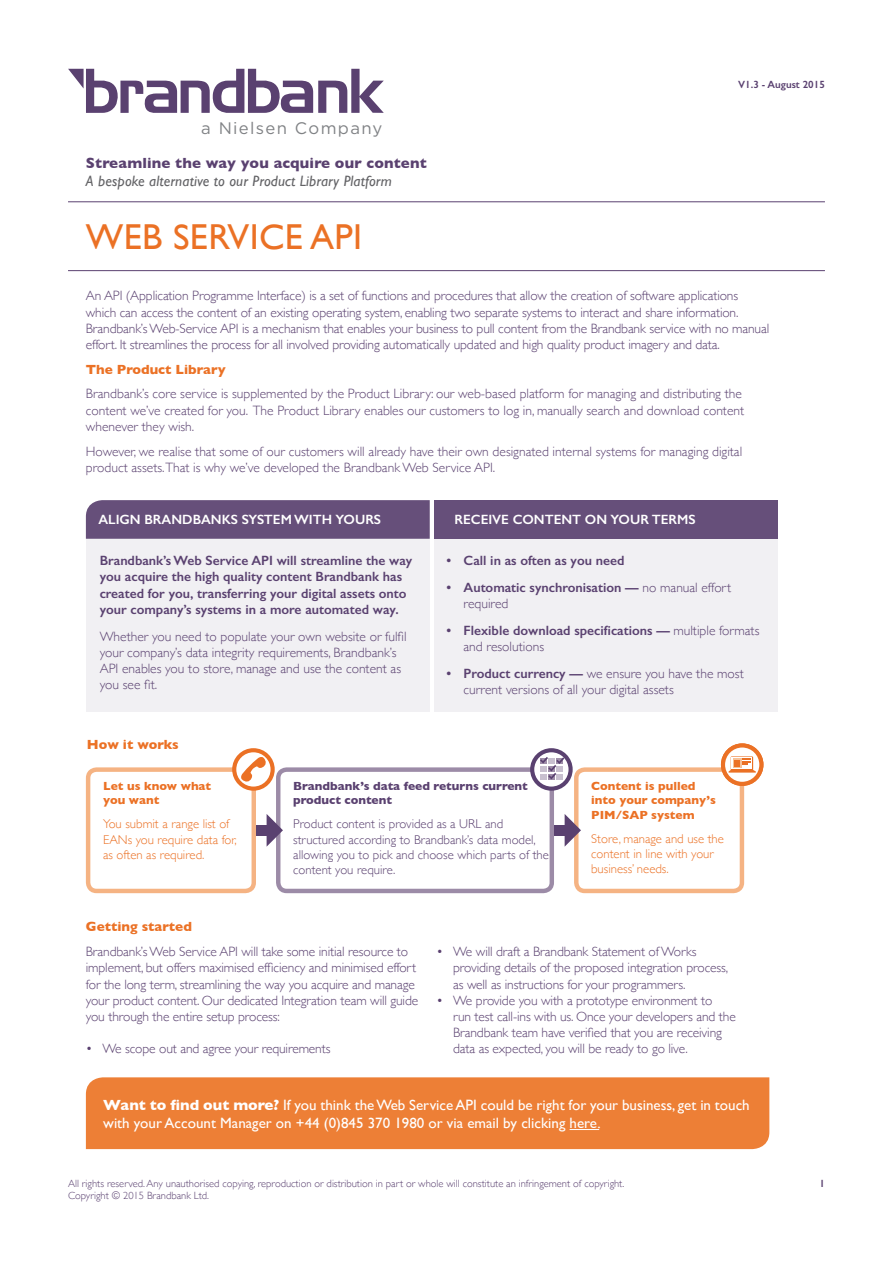
<style>
.page{position:relative;width:893px;height:1263px;background:#fff}
.page>*{position:absolute;margin:0;border:0;box-sizing:border-box;transform-origin:0 0}
._1_-_Title{font:36px "Gill Sans";letter-spacing:.01em;color:#eb7125}
.t1{font:16.65px "Gotham";letter-spacing:.08em;color:#808285}
._2_-_Body_Title{font:15px/18px "Gill Sans";color:#fff}
._1_-_Document_Descri{font:italic 15px "Gill Sans";letter-spacing:.01em;color:#636366}
._1_-_Document_Name{font:700 15px "Gill Sans";letter-spacing:.01em;color:#5a4170}
._2_-_Body_Copy{font:300 13.5px/16.2px "Gill Sans";letter-spacing:-.01em;color:#5a4170}
._2_-_Caption_Bullete{font:600 13.5px/16.2px "Gill Sans";color:#5a4170}
._2_-_Caption_Bullete-2{font:300 13.5px/16.2px "Gill Sans";color:#5a4170}
._2_-_Caption_Title{font:600 13.5px "Gill Sans";color:#fff}
._2_-_Body_Title-2{font:700 13.5px "Gill Sans";color:#eb7125}
._2_-_Body_Title-3{font:300 12.75px/15.3px "Gill Sans";color:#5a4170}
._2_-_Body_Title-4{font:300 12.75px/15.3px "Gill Sans";color:#eb7125}
._2_-_Body_Title-5{font:700 12px/14.4px "Gill Sans";color:#eb7125}
._2_-_Body_Title-6{font:700 12px/14.4px "Gill Sans";color:#5a4170}
._0_-_Footer{font:300 10.5px "Gill Sans";color:#5a4170}
._0___Folio{font:600 10.5px "Gill Sans";color:#5a4170}
.s1{font-weight:300}
.s2{font-weight:600}
.s3{font-weight:700}
</style>
<div class="page">
<hr style="left:68px;top:201px;width:757px;height:1px;background:#5a4170">
<hr style="left:68px;top:270px;width:757px;height:1px;background:#5a4170">
<svg style="left:68px;top:69px;width:316px;height:44px"></svg>
<div style="left:86px;top:539px;width:344px;height:172px;background:#f1f0f3"></div>
<div style="left:434px;top:539px;width:344px;height:172px;background:#f1f0f3"></div>
<div style="left:86px;top:500px;width:344px;height:39px;background:#664f7a"></div>
<div style="left:434px;top:500px;width:344px;height:39px;background:#664f7a"></div>
<div style="left:86px;top:767px;width:170px;height:126px;border:4px solid #f5b383;border-radius:9px"></div>
<div style="left:574px;top:767px;width:170px;height:126px;border:4px solid #f5b383;border-radius:9px"></div>
<div style="left:276px;top:767px;width:278px;height:126px;border:4px solid #9c8ba7;border-radius:9px"></div>
<svg style="left:565px;top:814px;width:16px;height:33px"></svg>
<div style="left:554px;top:825px;width:11px;height:10px;background:#5a4170"></div>
<svg style="left:267px;top:814px;width:16px;height:33px"></svg>
<div style="left:256px;top:825px;width:11px;height:10px;background:#5a4170"></div>
<div style="left:86px;top:1077px;width:683px;height:72px;background:#ed7f36"></div>
<svg style="left:570px;top:1129px;width:29px;height:1px"></svg>
<svg style="left:233px;top:749px;width:41px;height:41px"></svg>
<div style="left:232px;top:748px;width:43px;height:43px;border:4px solid #eb7125;border-radius:50%"></div>
<svg style="left:241px;top:757px;width:26px;height:26px"></svg>
<div style="left:531px;top:749px;width:41px;height:41px;background:#5a4170;border:2px solid #5a4170;border-radius:50%"></div>
<svg style="left:532px;top:750px;width:39px;height:39px"></svg>
<div style="left:530px;top:748px;width:43px;height:43px;border:4px solid #5a4170;border-radius:50%"></div>
<svg style="left:540px;top:757px;width:24px;height:23px"></svg>
<svg style="left:721px;top:743px;width:42px;height:43px"></svg>
<svg style="left:723px;top:745px;width:38px;height:39px"></svg>
<div style="left:721px;top:743px;width:42px;height:43px;border:4px solid #eb7125;border-radius:50%"></div>
<svg style="left:731px;top:756px;width:22px;height:14px"></svg>
<div style="left:732px;top:757px;width:20px;height:12px;background:#fff"></div>
<svg style="left:729px;top:758px;width:27px;height:15px"></svg>
<p class="t1" style="left:201px;top:117px;width:183px">a Nielsen Company</p>
<p class="_1_-_Document_Name" style="left:86px;top:151px;width:342px">Streamline the way you acquire our content</p>
<p class="_1_-_Document_Descri" style="left:86px;top:172px;width:308px">A bespoke alternative to our Product Library Platform</p>
<p class="_1_-_Title" style="left:86px;top:215px;width:278px">WEB SERVICE API</p>
<p class="_0___Folio" style="left:738px;top:79px;width:88px">V1.3 - August 2015</p>
<p class="_2_-_Body_Copy" style="left:86px;top:287px;width:685px">An API (Application Programme Interface) is a set of functions and procedures that allow the creation of software applications which can access the content of an existing operating system, enabling two separate systems to interact and share information.<br>Brandbank’s Web-Service API is a mechanism that enables your business to pull content from the Brandbank service with no manual effort. It streamlines the process for all involved providing automatically updated and high quality product imagery and data.</p>
<p class="_2_-_Body_Title-2" style="left:86px;top:358px;width:141px">The Product Library</p>
<p class="_2_-_Body_Copy" style="left:86px;top:385px;width:660px">Brandbank’s core service is supplemented by the Product Library: our web-based platform for managing and distributing the content we’ve created for you. The Product Library enables our customers to log in, manually search and download content whenever they wish.</p>
<p class="_2_-_Body_Copy" style="left:86px;top:442px;width:658px">However, we realise that some of our customers will already have their own designated internal systems for managing digital product assets.That is why we’ve developed the Brandbank Web Service API.</p>
<p class="_2_-_Caption_Title" style="left:98px;top:511px;width:284px">ALIGN BRANDBANKS SYSTEM WITH YOURS</p>
<p class="_2_-_Caption_Title" style="left:454px;top:512px;width:243px">RECEIVE CONTENT ON YOUR TERMS</p>
<p class="_2_-_Caption_Bullete" style="left:100px;top:552px;width:314px">Brandbank’s Web Service API will streamline the way you acquire the high quality content Brandbank has created for you, transferring your digital assets onto your company’s systems in a more automated way.</p>
<p class="_2_-_Caption_Bullete-2" style="left:100px;top:627px;width:308px">Whether you need to populate your own website or fulfil your company’s data integrity requirements, Brandbank’s API enables you to store, manage and use the content as you see fit.</p>
<p class="_2_-_Body_Title-2" style="left:87px;top:734px;width:93px">How it works</p>
<p class="_2_-_Caption_Bullete" style="left:447px;top:552px;width:179px">• Call in as often as you need</p>
<p class="_2_-_Caption_Bullete" style="left:464px;top:579px;width:269px;text-indent:-17px">• Automatic synchronisation — <span class="s1">no manual effort required</span></p>
<p class="_2_-_Caption_Bullete" style="left:464px;top:622px;width:297px;text-indent:-17px">• Flexible download specifications — <span class="s1">multiple formats and resolutions</span></p>
<p class="_2_-_Body_Copy" style="left:464px;top:665px;width:282px;text-indent:-17px"><span class="s2">• Product currency —</span> we ensure you have the most current versions of all your digital assets</p>
<p class="_2_-_Body_Title-5" style="left:103px;top:778px;width:110px">Let us know what you want</p>
<p class="_2_-_Body_Title-4" style="left:103px;top:816px;width:135px">You submit a range list of<br>EANs you require data for, as often as required.</p>
<p class="_2_-_Body_Title-2" style="left:86px;top:915px;width:108px">Getting started</p>
<p class="_2_-_Body_Title-6" style="left:293px;top:778px;width:236px">Brandbank’s data feed returns current product content</p>
<p class="_2_-_Body_Title-3" style="left:293px;top:816px;width:257px">Product content is provided as a URL and structured according to Brandbank’s data model, allowing you to pick and choose which parts of the content you require.</p>
<p class="_2_-_Body_Title-5" style="left:591px;top:778px;width:126px">Content is pulled into your company’s<br>PIM/SAP system</p>
<p class="_2_-_Body_Title-4" style="left:591px;top:830px;width:134px">Store, manage and use the content in line with your business’ needs.</p>
<p class="_2_-_Body_Copy" style="left:86px;top:943px;width:334px">Brandbank’s Web Service API will take some initial resource to implement, but offers maximised efficiency and minimised effort for the long term, streamlining the way you acquire and manage your product content. Our dedicated Integration team will guide you through the entire setup process:</p>
<p class="_2_-_Body_Copy" style="left:86px;top:1040px;width:246px">• We scope out and agree your requirements</p>
<p class="_2_-_Body_Copy" style="left:453px;top:943px;width:277px;text-indent:-16px">• We will draft a Brandbank Statement of Works providing details of the proposed integration process, as well as instructions for your programmers.</p>
<p class="_2_-_Body_Copy" style="left:453px;top:992px;width:284px;text-indent:-16px">• We provide you with a prototype environment to<br>run test call-ins with us. Once your developers and the Brandbank team have verified that you are receiving data as expected, you will be ready to go live.</p>
<p class="_2_-_Body_Title" style="left:103px;top:1096px;width:648px"><span class="s3">Want to find out more?</span> If you think the Web Service API could be right for your business, get in touch with your Account Manager on +44 (0)845 370 1980 or via email by clicking here.</p>
<p class="_0_-_Footer" style="left:68px;top:1175px;width:558px">All rights reserved. Any unauthorised copying, reproduction or distribution in part or whole will constitute an infringement of copyright.</p>
<p class="_0_-_Footer" style="left:68px;top:1187px;width:143px">Copyright © 2015 Brandbank Ltd.</p>
<p class="_0___Folio" style="left:819px;top:1177px;width:7px">1</p>
</div>
